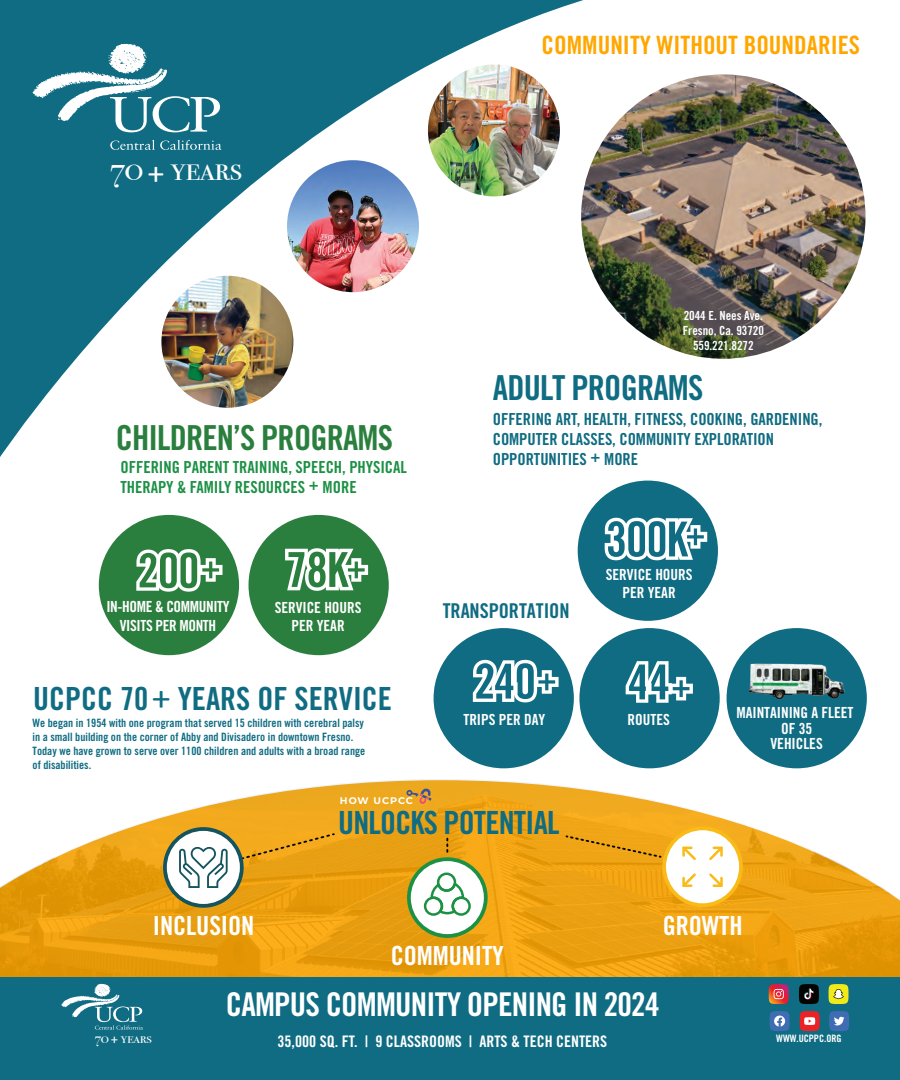
<style>
.page{position:relative;width:900px;height:1080px;background:#fff}
.page>*{position:absolute;margin:0;border:0;box-sizing:border-box;transform-origin:0 0}
.t1{font:34.5px "Trade Gothic Bold Cond Twenty";letter-spacing:-.025em;color:#2b7f3e}
.t2{font:34.5px "Trade Gothic Bold Cond Twenty";letter-spacing:-.025em;color:#0f6c82}
.t3{font:34.25px "Bodoni Svty Two SCITCTT";color:#fff}
.t4{font:32.75px "Trade Gothic Bold Cond Twenty";letter-spacing:-.025em;color:#fff}
.t5{font:31.88px "Trade Gothic Bold Cond Twenty";color:#0f6c82}
.t6{font:31.88px "Trade Gothic Bold Cond Twenty";letter-spacing:-.025em;color:#0f6c82}
.t7{font:26.38px "Trade Gothic Bold Cond Twenty";letter-spacing:-.005em;color:#fff}
.t8{font:25.25px "Trade Gothic Bold Cond Twenty";color:#ffa700}
.t9{font:20.38px "Trade Gothic Bold Cond Twenty";letter-spacing:-.005em;color:#0f6c82}
.t10{font:16.62px/19.9px "Trade Gothic Bold Cond Twenty";letter-spacing:-.005em;color:#0f6c82}
.t11{font:16.62px/19.9px "Trade Gothic Bold Cond Twenty";letter-spacing:-.005em;color:#1d9145}
.t12{font:15.88px "Trade Gothic Bold Cond Twenty";color:#fff}
.t13{font:15.25px/18.4px "Trade Gothic Bold Cond Twenty";letter-spacing:-.005em;color:#fff;text-align:center}
.t14{font:15.25px/18.4px "Trade Gothic Bold Cond Twenty";letter-spacing:-.025em;color:#fff;text-align:center}
.t15{font:14.75px "Bodoni Svty Two SCITCTT";color:#fff}
.t16{font:12.5px/15.1px "Trade Gothic Bold Cond Twenty";letter-spacing:-.005em;color:#fff;text-align:center}
.t17{font:11.5px/13.8px "Trade Gothic Bold Cond Twenty";color:#0f6c82}
.t18{font:10.25px "Trade Gothic Bold Cond Twenty";letter-spacing:-.005em;color:#fff}
.t19{font:700 9.62px "Montserrat";letter-spacing:.1em;color:#fff}
.s1{font-family:"Calibri"}
.s2{font-family:"Calibri";font-size:38px}
</style>
<div class="page">
<img style="left:822px;top:114px;width:44px;height:205px">
<img style="left:0;top:0;width:822px;height:659px">
<svg style="left:33px;top:44px;width:187px;height:88px"></svg>
<svg style="left:110px;top:140px;width:111px;height:10px"></svg>
<div style="left:249px;top:515px;width:140px;height:140px;background:#2b7f3e;border-radius:50%"></div>
<svg style="left:285px;top:548px;width:83px;height:43px"></svg>
<div style="left:579px;top:628px;width:141px;height:140px;background:#0f6c82;border-radius:50%"></div>
<div style="left:434px;top:628px;width:140px;height:140px;background:#0f6c82;border-radius:50%"></div>
<div style="left:578px;top:481px;width:140px;height:140px;background:#0f6c82;border-radius:50%"></div>
<div style="left:727px;top:628px;width:140px;height:140px;background:#0f6c82;border-radius:50%"></div>
<img style="left:749px;top:663px;width:96px;height:36px">
<div style="left:99px;top:515px;width:140px;height:140px;background:#2b7f3e;border-radius:50%"></div>
<svg style="left:136px;top:549px;width:87px;height:43px"></svg>
<img style="left:0;top:779px;width:900px;height:198px">
<svg style="left:163px;top:827px;width:171px;height:81px"></svg>
<svg style="left:567px;top:826px;width:176px;height:81px"></svg>
<svg style="left:465px;top:814px;width:7px;height:11px"></svg>
<div style="left:0;top:977px;width:900px;height:103px;background:#0f6c82"></div>
<svg style="left:829px;top:1011px;width:20px;height:20px"></svg>
<svg style="left:770px;top:1011px;width:20px;height:20px"></svg>
<svg style="left:800px;top:1011px;width:20px;height:20px"></svg>
<svg style="left:769px;top:984px;width:20px;height:20px"></svg>
<svg style="left:799px;top:984px;width:20px;height:20px"></svg>
<svg style="left:829px;top:984px;width:19px;height:20px"></svg>
<svg style="left:406px;top:788px;width:29px;height:18px"></svg>
<svg style="left:626px;top:661px;width:67px;height:42px"></svg>
<svg style="left:605px;top:518px;width:102px;height:42px"></svg>
<svg style="left:473px;top:660px;width:86px;height:42px"></svg>
<svg style="left:407px;top:837px;width:81px;height:101px"></svg>
<svg style="left:61px;top:984px;width:82px;height:46px"></svg>
<p class="t3" style="left:110px;top:148px;width:134px">70 <span class="s1">+</span> years</p>
<p class="t8" style="left:542px;top:30px;width:320px">COMMUNITY WITHOUT BOUNDARIES</p>
<p class="t1" style="left:116px;top:417px;width:279px">CHILDREN’S PROGRAMS</p>
<p class="t11" style="left:121px;top:457px;width:288px">OFFERING PARENT TRAINING, SPEECH, PHYSICAL<br>THERAPY &amp; FAMILY RESOURCES + MORE</p>
<p class="t14" style="left:106px;top:598px;width:125px">IN-HOME &amp; COMMUNITY<br>VISITS PER MONTH</p>
<p class="t13" style="left:275px;top:598px;width:88px">SERVICE HOURS<br>PER YEAR</p>
<p class="t5" style="left:33px;top:679px;width:360px">UCPCC 70<span class="s2">+</span> YEARS OF SERVICE</p>
<p class="t17" style="left:33px;top:716px;width:334px">We began in 1954 with one program that served 15 children with cerebral palsy in a small building on the corner of Abby and Divisadero in downtown Fresno.<br>Today we have grown to serve over 1100 children and adults with a broad range of disabilities.</p>
<p class="t19" style="left:340px;top:794px;width:75px">HOW UCPCC</p>
<p class="t16" style="left:683px;top:308px;width:83px">2044 E. Nees Ave.<br>Fresno, Ca. 93720<br>559.221.8272</p>
<p class="t2" style="left:493px;top:366px;width:212px">ADULT PROGRAMS</p>
<p class="t10" style="left:493px;top:409px;width:331px">OFFERING ART, HEALTH, FITNESS, COOKING, GARDENING,<br>COMPUTER CLASSES, COMMUNITY EXPLORATION<br>OPPORTUNITIES + MORE</p>
<p class="t9" style="left:443px;top:598px;width:128px">TRANSPORTATION</p>
<p class="t13" style="left:606px;top:565px;width:88px">SERVICE HOURS<br>PER YEAR</p>
<p class="t13" style="left:463px;top:710px;width:83px">TRIPS PER DAY</p>
<p class="t13" style="left:628px;top:710px;width:44px">ROUTES</p>
<p class="t13" style="left:736px;top:705px;width:119px;line-height:15.2px">MAINTAINING A FLEET<br>OF 35<br>VEHICLES</p>
<p class="t7" style="left:153px;top:909px;width:103px">INCLUSION</p>
<p class="t6" style="left:338px;top:803px;width:223px">UNLOCKS POTENTIAL</p>
<p class="t7" style="left:391px;top:939px;width:115px">COMMUNITY</p>
<p class="t7" style="left:663px;top:909px;width:81px">GROWTH</p>
<p class="t15" style="left:95px;top:1029px;width:59px">70 <span class="s1">+</span> years</p>
<p class="t4" style="left:226px;top:984px;width:435px">CAMPUS COMMUNITY OPENING IN 2024</p>
<p class="t12" style="left:278px;top:1032px;width:331px">35,000 SQ. FT. | 9 CLASSROOMS | ARTS &amp; TECH CENTERS</p>
<p class="t18" style="left:776px;top:1032px;width:67px">WWW.UCPPC.ORG</p>
</div>
